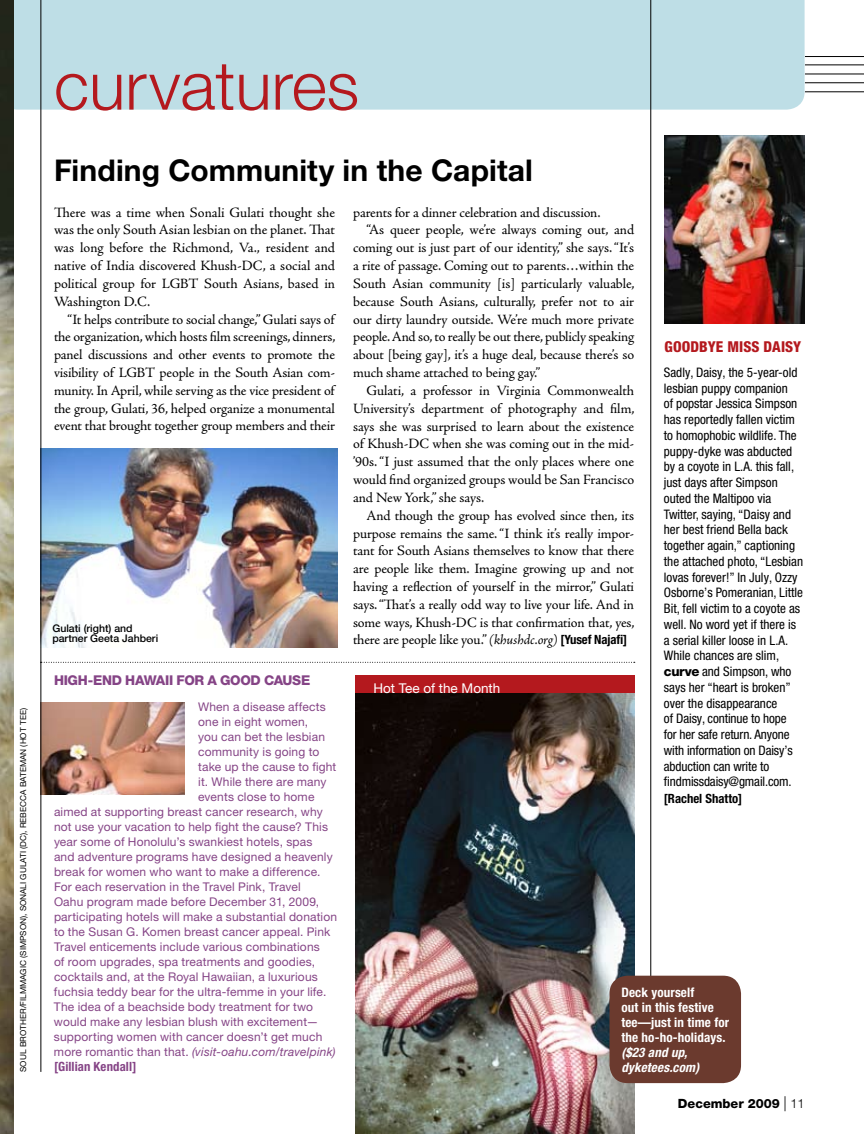
<style>
.page{position:relative;width:864px;height:1134px;background:#fff}
.page>*{position:absolute;margin:0;border:0;box-sizing:border-box;transform-origin:0 0}
.t1{font:300 67.5px "Helvetica Neue LT Pro";color:#b4191e}
.t2{font:700 30px "Helvetica Neue LT Pro";letter-spacing:.005em;color:#000}
.t3{font:800 condensed 15px "Helvetica Neue LT Pro";letter-spacing:.005em;color:#b4191e}
.t4{font:14.25px/17.9px "Adobe Jenson Pro";letter-spacing:-.01em;color:#000;text-align:justify}
.t5{font:800 13.5px "Helvetica Neue LT Pro";letter-spacing:-.02em;color:#854486}
.t6{font:13.5px "Helvetica Neue LT Pro";color:#fff}
.t7{font:condensed 13.2px/15.8px "Helvetica Neue LT Pro";color:#000}
.t8{font:700 condensed 13.2px/15px "Helvetica Neue LT Pro";letter-spacing:.01em;color:#fff}
.t9{font:italic 700 condensed 13.2px/15px "Helvetica Neue LT Pro";letter-spacing:.01em;color:#fff}
.t10{font:700 condensed 12.75px "Helvetica Neue LT Pro";letter-spacing:.01em;color:#854486}
.t11{font:800 12.75px "Helvetica Neue LT Pro";color:#000}
.t12{font:700 condensed 12.75px "Helvetica Neue LT Pro";color:#000}
.t13{font:12px "Helvetica Neue LT Pro";letter-spacing:.015em;color:#854486}
.t14{font:italic 12px "Helvetica Neue LT Pro";letter-spacing:.015em;color:#854486}
.t15{font:12px "Helvetica Neue LT Pro";letter-spacing:-.005em;color:#854486}
.t16{font:500 10.5px/10.5px "Helvetica Neue LT Pro";color:#000}
.t17{font:8.25px "Helvetica Neue LT Pro";color:#000}
.s1{font-style:normal}
.s2{font-style:italic}
.s3{font-family:"Helvetica Neue LT Pro";font-weight:700;font-stretch:condensed;font-size:12.75px}
.s4{font-weight:800;font-stretch:normal}
.s5{font-weight:300;font-size:15px}
.s6{font-weight:300}
</style>
<div class="page">
<svg style="left:41px;top:662px;width:594px;height:1px"></svg>
<div style="left:14px;top:0;width:791px;height:110px;background:#bedee6"></div>
<hr style="left:805px;top:91px;width:59px;height:1px;background:#000">
<hr style="left:805px;top:74px;width:59px;height:1px;background:#000">
<hr style="left:805px;top:56px;width:59px;height:1px;background:#000">
<hr style="left:805px;top:64px;width:59px;height:1px;background:#000">
<hr style="left:805px;top:82px;width:59px;height:1px;background:#000">
<hr style="left:650px;top:0;width:1px;height:1072px;background:#000">
<img style="left:41px;top:448px;width:297px;height:200px">
<img style="left:41px;top:703px;width:144px;height:92px">
<img style="left:665px;top:135px;width:140px;height:188px">
<img style="left:0;top:0;width:14px;height:1134px">
<hr style="left:40px;top:0;width:1px;height:1072px;background:#000">
<img style="left:355px;top:693px;width:279px;height:441px">
<div style="left:355px;top:675px;width:279px;height:18px;background:#b4191e"></div>
<div style="left:610px;top:976px;width:131px;height:107px;background:#6b3a2e;border-radius:18px"></div>
<p class="t17" style="left:18px;top:1072px;width:365px;rotate:-90deg">Soul Brother/FilmMagic (simpson), Sonali Gulati (dc), Rebecca Bateman (hot tee)</p>
<h1 class="t1" style="left:54px;top:44px;width:307px">cur vatures</h1>
<h2 class="t2" style="left:54px;top:152px;width:481px">Finding Community in the Capital</h2>
<p class="t4" style="left:54px;top:203px;width:283px">There was a time when Sonali Gulati thought she was the only South Asian lesbian on the planet. That was long before the Richmond, Va., resident and native of India discovered Khush-DC, a social and political group for LGBT South Asians, based in Washington D.C.</p>
<p class="t4" style="left:54px;top:310px;width:283px;text-indent:13px">“It helps contribute to social change,” Gulati says of the organization, which hosts film screenings, dinners, panel discussions and other events to promote the visibility of LGBT people in the South Asian com&shy;munity. In April, while serving as the vice president of the group, Gulati, 36, helped organize a monumental event that brought together group members and their</p>
<p class="t16" style="left:52px;top:623px;width:107px">Gulati (right) and partner Geeta Jahberi</p>
<p class="t5" style="left:54px;top:672px;width:256px">HIGH-END HAWAII FOR A GOOD CAUSE</p>
<p class="t13" style="left:198px;top:700px;width:129px">When a disease affects</p>
<p class="t13" style="left:198px;top:715px;width:112px">one in eight women,</p>
<p class="t13" style="left:198px;top:730px;width:128px">you can bet the lesbian</p>
<p class="t13" style="left:198px;top:745px;width:123px">community is going to</p>
<p class="t13" style="left:198px;top:760px;width:140px">take up the cause to fight</p>
<p class="t13" style="left:198px;top:775px;width:130px">it. While there are many</p>
<p class="t13" style="left:198px;top:790px;width:118px">events close to home</p>
<p class="t13" style="left:54px;top:805px;width:270px">aimed at supporting breast cancer research, why</p>
<p class="t13" style="left:54px;top:820px;width:276px">not use your vacation to help fight the cause? This</p>
<p class="t13" style="left:54px;top:835px;width:260px">year some of Honolulu’s swankiest hotels, spas</p>
<p class="t13" style="left:54px;top:850px;width:280px">and adventure programs have designed a heavenly</p>
<p class="t13" style="left:54px;top:865px;width:268px">break for women who want to make a difference.</p>
<p class="t15" style="left:54px;top:880px;width:248px">For each reservation in the Travel Pink, Travel</p>
<p class="t13" style="left:54px;top:895px;width:267px">Oahu program made before December 31, 2009,</p>
<p class="t13" style="left:54px;top:910px;width:285px">participating hotels will make a substantial donation</p>
<p class="t13" style="left:54px;top:925px;width:278px">to the Susan G. Komen breast cancer appeal. Pink</p>
<p class="t13" style="left:54px;top:940px;width:267px">Travel enticements include various combinations</p>
<p class="t13" style="left:54px;top:955px;width:263px">of room upgrades, spa treatments and goodies,</p>
<p class="t13" style="left:54px;top:970px;width:265px">cocktails and, at the Royal Hawaiian, a luxurious</p>
<p class="t13" style="left:54px;top:985px;width:274px">fuchsia teddy bear for the ultra-femme in your life.</p>
<p class="t13" style="left:54px;top:1000px;width:261px">The idea of a beachside body treatment for two</p>
<p class="t13" style="left:54px;top:1015px;width:266px">would make any lesbian blush with excitement—</p>
<p class="t13" style="left:54px;top:1030px;width:270px">supporting women with cancer doesn’t get much</p>
<p class="t14" style="left:54px;top:1045px;width:283px"><span class="s1">more romantic than that.</span> (visit-oahu.com/travelpink)</p>
<p class="t10" style="left:54px;top:1059px;width:84px">[Gillian Kendall]</p>
<p class="t4" style="left:353px;top:204px;width:249px">parents for a dinner celebration and discussion.</p>
<p class="t4" style="left:367px;top:221px;width:269px">“As queer people, we’re always coming out, and</p>
<p class="t4" style="left:353px;top:239px;width:283px">coming out is just part of our identity,” she says. “It’s</p>
<p class="t4" style="left:353px;top:257px;width:283px">a rite of passage. Coming out to parents…within the</p>
<p class="t4" style="left:353px;top:275px;width:283px">South Asian community [is] particularly valuable,</p>
<p class="t4" style="left:353px;top:293px;width:283px">because South Asians, culturally, prefer not to air</p>
<p class="t4" style="left:353px;top:310px;width:283px">our dirty laundry outside. We’re much more private</p>
<p class="t4" style="left:353px;top:328px;width:283px">people. And so, to really be out there, publicly speaking</p>
<p class="t4" style="left:353px;top:346px;width:283px">about [being gay], it’s a huge deal, because there’s so</p>
<p class="t4" style="left:353px;top:364px;width:189px">much shame attached to being gay.”</p>
<p class="t4" style="left:367px;top:382px;width:269px">Gulati, a professor in Virginia Commonwealth</p>
<p class="t4" style="left:353px;top:400px;width:283px">University’s department of photography and film,</p>
<p class="t4" style="left:353px;top:417px;width:283px">says she was surprised to learn about the existence</p>
<p class="t4" style="left:353px;top:435px;width:283px">of Khush-DC when she was coming out in the mid-</p>
<p class="t4" style="left:353px;top:453px;width:283px">’90s. “I just assumed that the only places where one</p>
<p class="t4" style="left:353px;top:471px;width:283px">would find organized groups would be San Francisco</p>
<p class="t4" style="left:353px;top:489px;width:133px">and New York,” she says.</p>
<p class="t4" style="left:367px;top:507px;width:269px">And though the group has evolved since then, its</p>
<p class="t4" style="left:353px;top:524px;width:283px">purpose remains the same. “I think it’s really impor-</p>
<p class="t4" style="left:353px;top:542px;width:283px">tant for South Asians themselves to know that there</p>
<p class="t4" style="left:353px;top:560px;width:283px">are people like them. Imagine growing up and not</p>
<p class="t4" style="left:353px;top:578px;width:283px">having a reflection of yourself in the mirror,” Gulati</p>
<p class="t4" style="left:353px;top:596px;width:283px">says. “That’s a really odd way to live your life. And in</p>
<p class="t4" style="left:353px;top:614px;width:283px">some ways, Khush-DC is that confirmation that, yes,</p>
<p class="t4" style="left:353px;top:631px;width:276px">there are people like you.” <span class="s2">(khushdc.org)</span> <span class="s3">[Yusef Najafi]</span></p>
<p class="t6" style="left:373px;top:680px;width:129px">Hot Tee of the Month</p>
<p class="t3" style="left:665px;top:337px;width:138px">GOODBYE MISS DAISY</p>
<p class="t7" style="left:664px;top:364px;width:141px">Sadly, Daisy, the 5-year-old lesbian puppy companion<br>of popstar Jessica Simpson has reportedly fallen victim to homophobic wildlife. The puppy-dyke was abducted by a coyote in L.A. this fall, just days after Simpson outed the Maltipoo via<br>Twitter, saying, “Daisy and her best friend Bella back together again,” captioning the attached photo, “Lesbian lovas forever!” In July, Ozzy<br>Osborne’s Pomeranian, Little<br>Bit, fell victim to a coyote as well. No word yet if there is a serial killer loose in L.A.<br>While chances are slim,<br><span class="s4">CURVE</span> and Simpson, who says her “heart is broken” over the disappearance<br>of Daisy, continue to hope<br>for her safe return. Anyone with information on Daisy’s abduction can write to findmissdaisy@gmail.com.</p>
<p class="t12" style="left:664px;top:791px;width:80px">[Rachel Shatto]</p>
<p class="t8" style="left:621px;top:985px;width:109px">Deck yourself<br>out in this festive tee—just in time for the ho-ho-holidays.</p>
<p class="t9" style="left:621px;top:1045px;width:79px">($23 and up, dyketees.com)</p>
<p class="t11" style="left:678px;top:1095px;width:128px">DECEMBER 2009 <span class="s5">|</span> <span class="s6">11</span></p>
</div>
